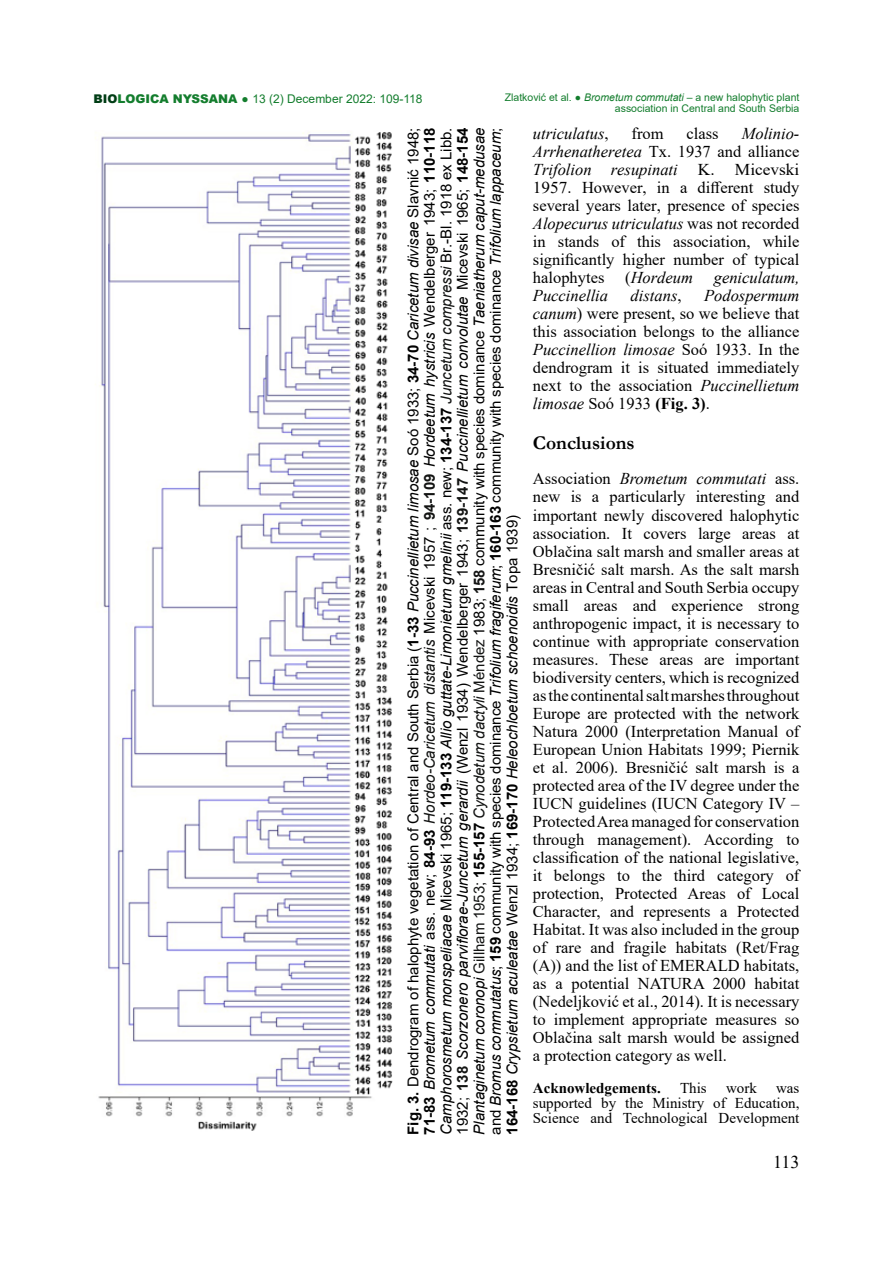
<style>
.page{position:relative;width:893px;height:1263px;background:#fff}
.page>*{position:absolute;margin:0;border:0;box-sizing:border-box;transform-origin:0 0}
.t1{font:700 19.5px "Garamond";color:#000}
.t2{font:18px "Times New Roman";color:#000}
.t3{font:16.5px/18px "Times New Roman";color:#000;text-align:justify}
.t4{font:italic 16.5px "Times New Roman";color:#000}
.t5{font:italic 15px/16.5px "Arial";color:#000;text-align:justify}
.t6{font:15px/15px "Times New Roman";color:#000;text-align:justify}
.t7{font:700 15px "Times New Roman";color:#000}
.t8{font:12px "Arial";color:#137d2d}
.t9{font:10.5px/10.5px "Arial";color:#137d2d;text-align:right}
.s1{font-weight:900;color:#003d15}
.s2{font-weight:900}
.s3{font-style:italic}
.s4{font-style:normal}
.s5{font-weight:700;font-style:normal}
.s6{color:#131413}
.s7{font-style:normal;color:#131413}
.s8{font-weight:700;font-style:normal;color:#131413}
.s9{font-weight:700}
</style>
<div class="page">
<img style="left:95px;top:132px;width:298px;height:999px">
<p class="t8" style="left:94px;top:90px;width:330px"><span class="s1">BIO</span><span class="s2">LOGICA NYSSANA ●</span> 13 (2) December 2022: 109-118</p>
<p class="t9" style="left:505px;top:92px;width:296px">Zlatković et al. ● <span class="s3">Brometum commutati</span> – a new halophytic plant association in Central and South Serbia</p>
<p class="t4" style="left:533px;top:122px;width:77px">utriculatus<span class="s4">,</span></p>
<p class="t3" style="left:632px;top:124px;width:34px">from</p>
<p class="t3" style="left:687px;top:124px;width:34px">class</p>
<p class="t3" style="left:533px;top:124px;width:268px;text-indent:209px"><span class="s3">Molinio-Arrhenatheretea</span> Tx. 1937 and alliance <span class="s3">Trifolion resupinati</span> K. Micevski 1957. However, in a different study several years later, presence of species <span class="s3">Alopecurus utriculatus</span> was not recorded in stands of this association, while significantly higher number of typical halophytes</p>
<p class="t5" style="left:405px;top:1135px;width:1009px;rotate:-90deg"><span class="s5">Fig. 3.</span> <span class="s4">Dendrogram of halophyte vegetation of Central and South Serbia (</span><span class="s5">1-33</span> Puccinellietum limosae <span class="s4">Soó 1933;</span> <span class="s5">34-70</span> Caricetum divisae <span class="s4">Slavnić 1948; </span><span class="s5">71-83</span> Brometum commutati <span class="s4">ass. new;</span> <span class="s5">84-93</span> <span class="s6">Hordeo-Caricetum distantis</span> <span class="s4">Micevski 1957</span> <span class="s7">;</span> <span class="s8">94-109</span> Hordeetum hystricis <span class="s4">Wendelberger 1943;</span> <span class="s5">110-118<br></span>Camphorosmetum monspeliacae <span class="s4">Micevski 1965;</span> <span class="s5">119-133</span> Allio guttate-Limonietum gmelinii <span class="s4">ass. new;</span> <span class="s5">134-137</span> <span class="s6">Juncetum compressi</span> <span class="s4">Br.-Bl. 1918 ex Libb.<br>1932</span><span class="s7">;</span> <span class="s8">138</span> Scorzonero parviflorae-Juncetum gerardii <span class="s4">(Wenzl 1934) Wendelberger 1943</span><span class="s7">;</span> <span class="s8">139-147</span> Puccinellietum convolutae <span class="s4">Micevski 1965;</span> <span class="s5">148-154<br></span>Plantaginetum coronopi <span class="s7">Gillham 1953</span><span class="s4">;</span> <span class="s5">155-157</span> <span class="s6">Cynodetum dactyli</span> <span class="s7">Méndez</span> <span class="s4">1983</span><span class="s7">;</span> <span class="s8">158</span> <span class="s4">community with species dominance</span> Taeniatherum caput-medusae <span class="s4">and</span> Bromus commutatus<span class="s4">;</span> <span class="s5">159</span> <span class="s4">community with species dominance</span> Trifolium fragiferum<span class="s4">;</span> <span class="s5">160-163</span> <span class="s4">community with species dominance</span> Trifolium lappaceum<span class="s4">; </span><span class="s5">164-168</span> Crypsietum aculeatae <span class="s4">Wenzl 1934;</span> <span class="s5">169-170</span> Heleochloetum schoenoidis <span class="s4">Topa 1939)</span></p>
<p class="t4" style="left:625px;top:266px;width:69px"><span class="s4">(</span>Hordeum</p>
<p class="t4" style="left:714px;top:266px;width:87px">geniculatum,</p>
<p class="t4" style="left:533px;top:284px;width:77px">Puccinellia</p>
<p class="t4" style="left:631px;top:284px;width:52px">distans<span class="s4">,</span></p>
<p class="t3" style="left:533px;top:286px;width:268px;text-indent:171px"><span class="s3">Podospermum canum</span>) were present, so we believe that this association belongs to the alliance <span class="s3">Puccinellion limosae</span> Soó 1933. In the dendrogram it is situated immediately next to the association <span class="s3">Puccinellietum limosae</span> Soó 1933 <span class="s9">(Fig. 3)</span>.</p>
<p class="t1" style="left:533px;top:430px;width:103px">Conclusions</p>
<p class="t3" style="left:533px;top:469px;width:268px">Association <span class="s3">Brometum commutati</span> ass. new is a particularly interesting and important newly discovered halophytic association. It covers large areas at Oblačina salt marsh and smaller areas at Bresničić salt marsh. As the salt marsh areas in Central and South Serbia occupy small areas and experience strong anthropogenic impact, it is necessary to continue with appropriate conservation measures. These areas are important biodiversity centers, which is recognized as the continental salt marshes throughout Europe are protected with the network Natura 2000 (Interpretation Manual of European Union Habitats 1999; Piernik et al. 2006). Bresničić salt marsh is a protected area of the IV degree under the IUCN guidelines (IUCN Category IV – Protected Area managed for conservation through management). According to classification of the national legislative, it belongs to the third category of protection, Protected Areas of Local Character, and represents a Protected Habitat. It was also included in the group of rare and fragile habitats (Ret/Frag (A)) and the list of EMERALD habitats, as a potential NATURA 2000 habitat (Nedeljković et al., 2014). It is necessary to implement appropriate measures so Oblačina salt marsh would be assigned a protection category as well.</p>
<p class="t7" style="left:533px;top:1077px;width:129px">Acknowledgements.</p>
<p class="t6" style="left:680px;top:1079px;width:28px">This</p>
<p class="t6" style="left:726px;top:1079px;width:32px">work</p>
<p class="t6" style="left:533px;top:1079px;width:268px;text-indent:243px">was supported by the Ministry of Education, Science and Technological Development</p>
<p class="t2" style="left:773px;top:1149px;width:28px">113</p>
</div>
